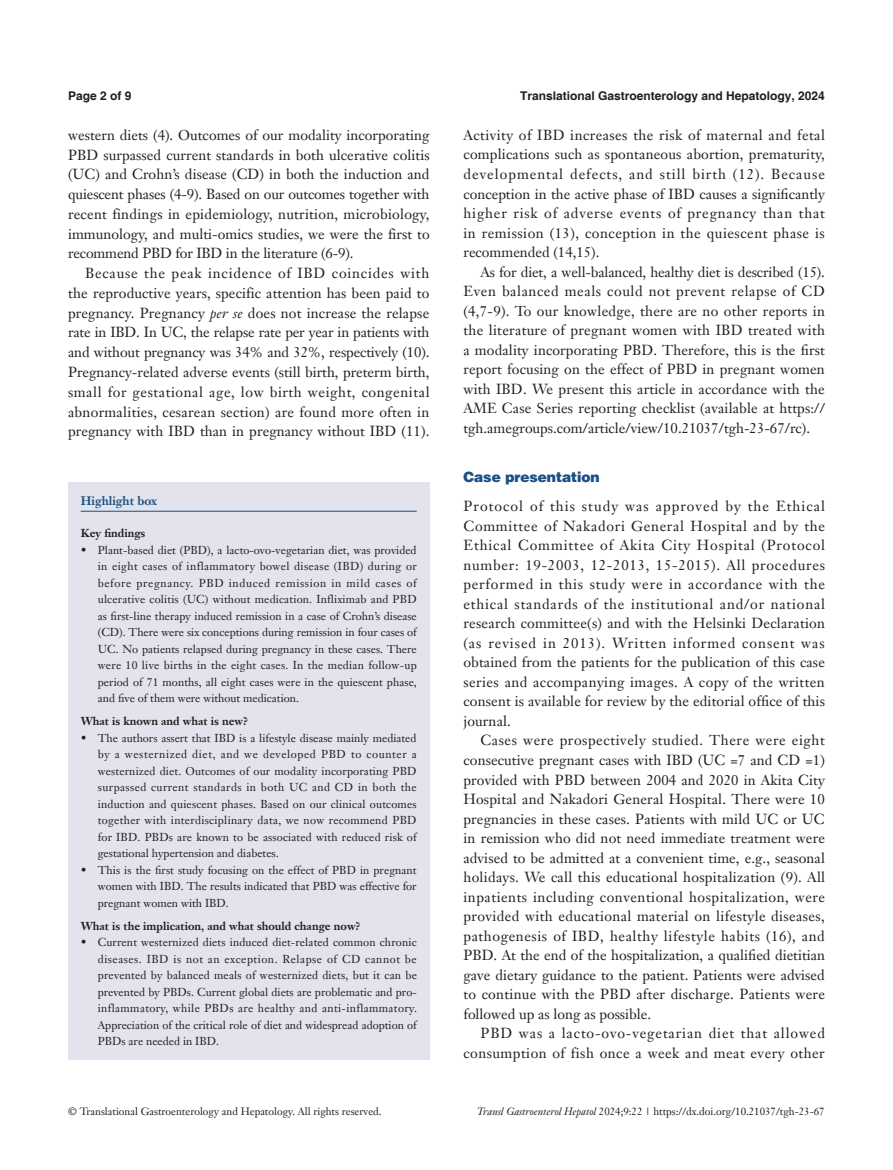
<style>
.page{position:relative;width:893px;height:1170px;background:#fff}
.page>*{position:absolute;margin:0;border:0;box-sizing:border-box;transform-origin:0 0}
.t1{font:14.25px/19.5px "Janson Text LT";letter-spacing:.01em;color:#231f20;text-align:justify}
.t2{font:14.25px/19.5px "Janson Text LT";letter-spacing:.03em;color:#231f20;text-align:right}
.t3{font:900 14.25px "Helvetica";color:#1c5085}
.t4{font:700 12px "Helvetica";color:#231f20}
.t5{font:700 12px "Janson Text LT";color:#1c5085}
.t6{font:11.25px/16.5px "Janson Text LT";color:#231f20;text-align:justify}
.t7{font:700 11.25px "Janson Text LT";color:#231f20}
.t8{font:10.5px "Janson Text LT";color:#231f20}
.s1{font-style:italic}
</style>
<div class="page">
<div style="left:68px;top:482px;width:361px;height:577px;background:#e2e3ec"></div>
<hr style="left:81px;top:511px;width:336px;height:1px;background:#1c5085">
<p class="t4" style="left:68px;top:88px;width:65px">Page 2 of 9</p>
<p class="t4" style="left:520px;top:88px;width:306px">Translational Gastroenterology and Hepatology, 2024</p>
<p class="t1" style="left:68px;top:125px;width:363px">western diets (4). Outcomes of our modality incorporating PBD surpassed current standards in both ulcerative colitis (UC) and Crohn’s disease (CD) in both the induction and quiescent phases (4-9). Based on our outcomes together with recent findings in epidemiology, nutrition, microbiology, immunology, and multi-omics studies, we were the first to recommend PBD for IBD in the literature (6-9).</p>
<p class="t1" style="left:68px;top:263px;width:363px;text-indent:17px">Because the peak incidence of IBD coincides with the reproductive years, specific attention has been paid to pregnancy. Pregnancy <span class="s1">per se</span> does not increase the relapse rate in IBD. In UC, the relapse rate per year in patients with and without pregnancy was 34% and 32%, respectively (10).<br>Pregnancy-related adverse events (still birth, preterm birth, small for gestational age, low birth weight, congenital abnormalities, cesarean section) are found more often in pregnancy with IBD than in pregnancy without IBD (11).</p>
<p class="t5" style="left:81px;top:493px;width:78px">Highlight box</p>
<p class="t7" style="left:81px;top:526px;width:66px">Key findings</p>
<p class="t6" style="left:98px;top:541px;width:321px;text-indent:-17px">• Plant-based diet (PBD), a lacto-ovo-vegetarian diet, was provided in eight cases of inflammatory bowel disease (IBD) during or before pregnancy. PBD induced remission in mild cases of ulcerative colitis (UC) without medication. Infliximab and PBD as first-line therapy induced remission in a case of Crohn’s disease (CD). There were six conceptions during remission in four cases of UC. No patients relapsed during pregnancy in these cases. There were 10 live births in the eight cases. In the median follow-up period of 71 months, all eight cases were in the quiescent phase, and five of them were without medication.</p>
<p class="t7" style="left:81px;top:714px;width:169px">What is known and what is new?</p>
<p class="t6" style="left:98px;top:729px;width:320px;text-indent:-17px">• The authors assert that IBD is a lifestyle disease mainly mediated by a westernized diet, and we developed PBD to counter a westernized diet. Outcomes of our modality incorporating PBD surpassed current standards in both UC and CD in both the induction and quiescent phases. Based on our clinical outcomes together with interdisciplinary data, we now recommend PBD for IBD. PBDs are known to be associated with reduced risk of gestational hypertension and diabetes.</p>
<p class="t6" style="left:98px;top:861px;width:320px;text-indent:-17px">• This is the first study focusing on the effect of PBD in pregnant women with IBD. The results indicated that PBD was effective for pregnant women with IBD.</p>
<p class="t7" style="left:81px;top:918px;width:281px">What is the implication, and what should change now?</p>
<p class="t6" style="left:98px;top:934px;width:321px;text-indent:-17px">• Current westernized diets induced diet-related common chronic diseases. IBD is not an exception. Relapse of CD cannot be prevented by balanced meals of westernized diets, but it can be prevented by PBDs. Current global diets are problematic and pro&shy;inflammatory, while PBDs are healthy and anti-inflammatory.<br>Appreciation of the critical role of diet and widespread adoption of PBDs are needed in IBD.</p>
<p class="t1" style="left:463px;top:125px;width:363px">Activity of IBD increases the risk of maternal and fetal complications such as spontaneous abortion, prematurity, developmental defects, and still birth (12). Because conception in the active phase of IBD causes a significantly higher risk of adverse events of pregnancy than that in remission (13), conception in the quiescent phase is recommended (14,15).</p>
<p class="t1" style="left:463px;top:262px;width:363px;text-indent:17px">As for diet, a well-balanced, healthy diet is described (15).<br>Even balanced meals could not prevent relapse of CD (4,7-9). To our knowledge, there are no other reports in the literature of pregnant women with IBD treated with a modality incorporating PBD. Therefore, this is the first report focusing on the effect of PBD in pregnant women with IBD. We present this article in accordance with the AME Case Series reporting checklist (available at https:// tgh.amegroups.com/article/view/10.21037/tgh-23-67/rc).</p>
<p class="t3" style="left:463px;top:467px;width:138px">Case presentation</p>
<p class="t1" style="left:463px;top:496px;width:363px">Protocol of this study was approved by the Ethical Committee of Nakadori General Hospital and by the Ethical Committee of Akita City Hospital (Protocol number: 19-2003, 12-2013, 15-2015). All procedures performed in this study were in accordance with the ethical standards of the institutional and/or national research committee(s) and with the Helsinki Declaration (as revised in 2013). Written informed consent was obtained from the patients for the publication of this case series and accompanying images. A copy of the written consent is available for review by the editorial office of this journal.</p>
<p class="t1" style="left:463px;top:730px;width:363px;text-indent:17px">Cases were prospectively studied. There were eight consecutive pregnant cases with IBD (UC =7 and CD =1) provided with PBD between 2004 and 2020 in Akita City Hospital and Nakadori General Hospital. There were 10 pregnancies in these cases. Patients with mild UC or UC in remission who did not need immediate treatment were advised to be admitted at a convenient time, e.g., seasonal holidays. We call this educational hospitalization (9). All inpatients including conventional hospitalization, were provided with educational material on lifestyle diseases, pathogenesis of IBD, healthy lifestyle habits (16), and PBD. At the end of the hospitalization, a qualified dietitian gave dietary guidance to the patient. Patients were advised to continue with the PBD after discharge. Patients were followed up as long as possible.</p>
<p class="t2" style="left:463px;top:1023px;width:363px">PBD was a lacto-ovo-vegetarian diet that allowed consumption of fish once a week and meat every other</p>
<p class="t8" style="left:68px;top:1104px;width:315px">© Translational Gastroenterology and Hepatology. All rights reserved.</p>
<p class="t8" style="left:477px;top:1104px;width:349px"><span class="s1">Transl Gastroenterol Hepatol</span> 2024;9:22 | https://dx.doi.org/10.21037/tgh-23-67</p>
</div>
